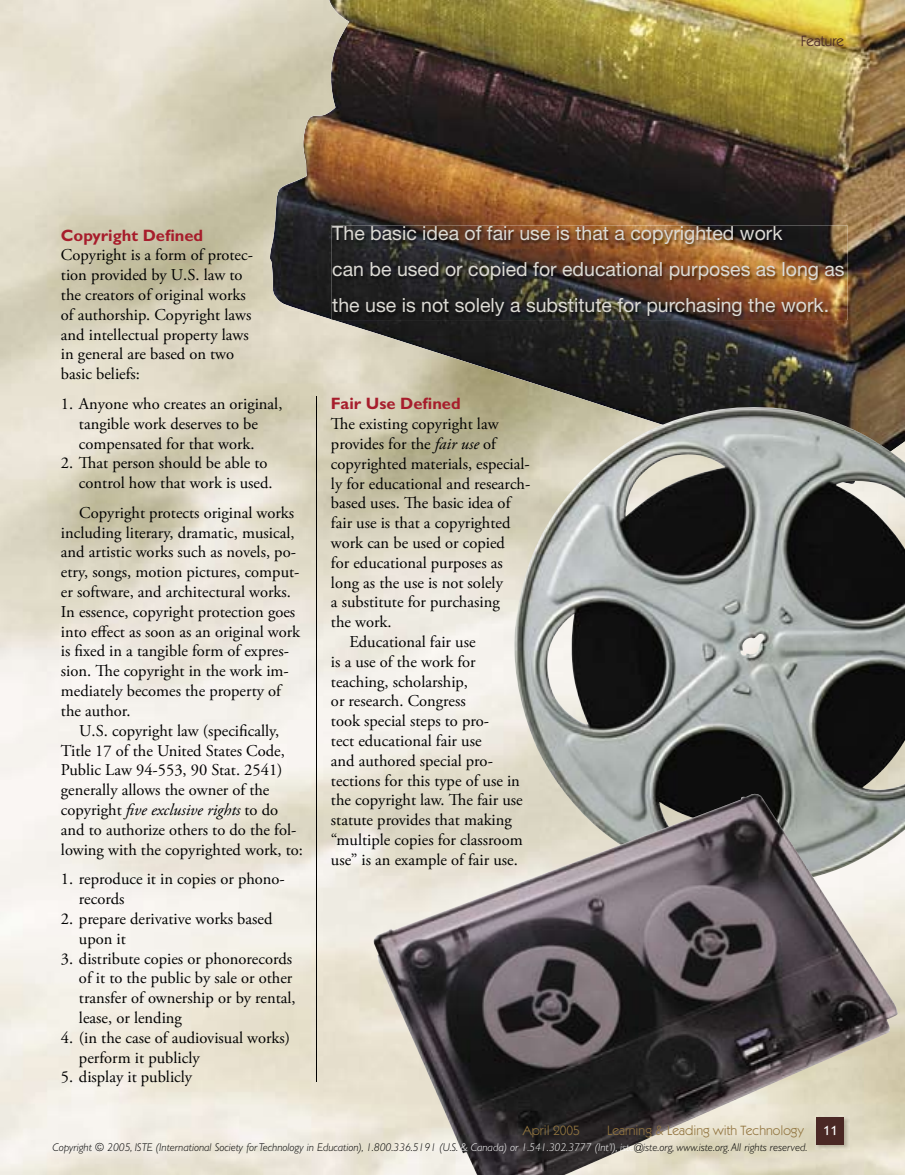
<style>
.page{position:relative;width:905px;height:1175px;background:#fff}
.page>*{position:absolute;margin:0;border:0;box-sizing:border-box;transform-origin:0 0}
.t1{font:19.5px/36px "Helvetica Neue LT Std";color:#dcdad4}
.t2{font:16.5px/19.8px "Adobe Garamond Pro";color:#000}
.t3{font:700 16.5px "Gill Sans Std";color:#a71d2c}
.t4{font:15px "ITC Kabel Std";color:#4a2825}
.t5{font:13.5px "ITC Kabel Std";color:#927540}
.t6{font:500 13.5px "ITC Kabel Std";color:#fff}
.t7{font:italic 300 11.25px "Gill Sans Std";color:#000}
.s1{font-style:italic}
.s2{color:#fff}
</style>
<div class="page">
<img style="left:0;top:0;width:904px;height:1174px">
<img style="left:270px;top:0;width:634px;height:484px">
<img style="left:510px;top:403px;width:394px;height:486px">
<img style="left:373px;top:793px;width:525px;height:381px">
<img style="left:815px;top:1115px;width:34px;height:34px">
<div style="left:816px;top:1117px;width:27px;height:27px;background:#4a2825"></div>
<hr style="left:316px;top:396px;width:1px;height:685px;background:#000">
<img style="left:331px;top:225px;width:516px;height:95px">
<p class="t4" style="left:800px;top:32px;width:45px">Feature</p>
<p class="t3" style="left:61px;top:225px;width:144px">Copyright Defined</p>
<p class="t2" style="left:61px;top:246px;width:193px">Copyright is a form of protec&shy;tion provided by U.S. law to the creators of original works of authorship. Copyright laws and intellectual property laws in general are based on two basic beliefs:</p>
<p class="t2" style="left:79px;top:394px;width:205px;text-indent:-18px">1. Anyone who creates an original, tangible work deserves to be compensated for that work.</p>
<p class="t2" style="left:79px;top:454px;width:195px;text-indent:-18px">2. That person should be able to control how that work is used.</p>
<p class="t2" style="left:61px;top:503px;width:241px;text-indent:18px">Copyright protects original works including literary, dramatic, musical, and artistic works such as novels, po&shy;etry, songs, motion pictures, comput&shy;er software, and architectural works.<br>In essence, copyright protection goes into effect as soon as an original work is fixed in a tangible form of expres&shy;sion. The copyright in the work im&shy;mediately becomes the property of the author.</p>
<p class="t2" style="left:61px;top:721px;width:243px;text-indent:18px">U.S. copyright law (specifically, Title 17 of the United States Code, Public Law 94-553, 90 Stat. 2541) generally allows the owner of the copyright <span class="s1">five exclusive rights</span> to do and to authorize others to do the fol&shy;lowing with the copyrighted work, to:</p>
<p class="t2" style="left:79px;top:869px;width:207px;text-indent:-18px">1. reproduce it in copies or phono&shy;records</p>
<p class="t2" style="left:79px;top:909px;width:195px;text-indent:-18px">2. prepare derivative works based upon it</p>
<p class="t2" style="left:79px;top:949px;width:218px;text-indent:-18px">3. distribute copies or phonorecords of it to the public by sale or other transfer of ownership or by rental, lease, or lending</p>
<p class="t2" style="left:79px;top:1028px;width:213px;text-indent:-18px">4. (in the case of audiovisual works) perform it publicly</p>
<p class="t2" style="left:61px;top:1067px;width:133px">5. display it publicly</p>
<p class="t1" style="left:332px;top:215px;width:514px">The basic idea of fair use is that a copyrighted work<br>can be used or copied for educational purposes as long as the use is not solely a substitute for purchasing the work.</p>
<p class="t3" style="left:331px;top:394px;width:131px">Fair Use Defined</p>
<p class="t2" style="left:331px;top:414px;width:169px">The existing copyright law</p>
<p class="t2" style="left:331px;top:434px;width:166px">provides for the <span class="s1">fair use</span> of</p>
<p class="t2" style="left:331px;top:454px;width:200px">copyrighted materials, especial-</p>
<p class="t2" style="left:331px;top:474px;width:201px">ly for educational and research-</p>
<p class="t2" style="left:331px;top:494px;width:181px">based uses. The basic idea of</p>
<p class="t2" style="left:331px;top:513px;width:181px">fair use is that a copyrighted</p>
<p class="t2" style="left:331px;top:533px;width:175px">work can be used or copied</p>
<p class="t2" style="left:331px;top:553px;width:173px">for educational purposes as</p>
<p class="t2" style="left:331px;top:573px;width:173px">long as the use is not solely</p>
<p class="t2" style="left:331px;top:593px;width:170px">a substitute for purchasing</p>
<p class="t2" style="left:331px;top:612px;width:62px">the work.</p>
<p class="t2" style="left:349px;top:632px;width:128px">Educational fair use</p>
<p class="t2" style="left:331px;top:652px;width:146px">is a use of the work for</p>
<p class="t2" style="left:331px;top:672px;width:138px">teaching, scholarship,</p>
<p class="t2" style="left:331px;top:692px;width:136px">or research. Congress</p>
<p class="t2" style="left:331px;top:711px;width:160px">took special steps to pro-</p>
<p class="t2" style="left:331px;top:731px;width:152px">tect educational fair use</p>
<p class="t2" style="left:331px;top:751px;width:163px">and authored special pro-</p>
<p class="t2" style="left:331px;top:771px;width:190px">tections for this type of use in</p>
<p class="t2" style="left:331px;top:791px;width:193px">the copyright law. The fair use</p>
<p class="t2" style="left:331px;top:810px;width:182px">statute provides that making</p>
<p class="t2" style="left:331px;top:830px;width:193px">“multiple copies for classroom</p>
<p class="t2" style="left:331px;top:850px;width:188px">use” is an example of fair use.</p>
<p class="t5" style="left:522px;top:1122px;width:59px">April 2005</p>
<p class="t5" style="left:607px;top:1122px;width:198px">Learning &amp; Leading with Technology</p>
<p class="t6" style="left:823px;top:1121px;width:17px">11</p>
<p class="t7" style="left:52px;top:1140px;width:756px">Copyright © 2005, ISTE (International Society for Technology in Education), 1.800.336.5191 (U.S. <span class="s2">&amp; Canada) or 1.541.302.3777 (Int’l), iste</span>@iste.org, www.iste.org. All rights reserved.</p>
</div>
